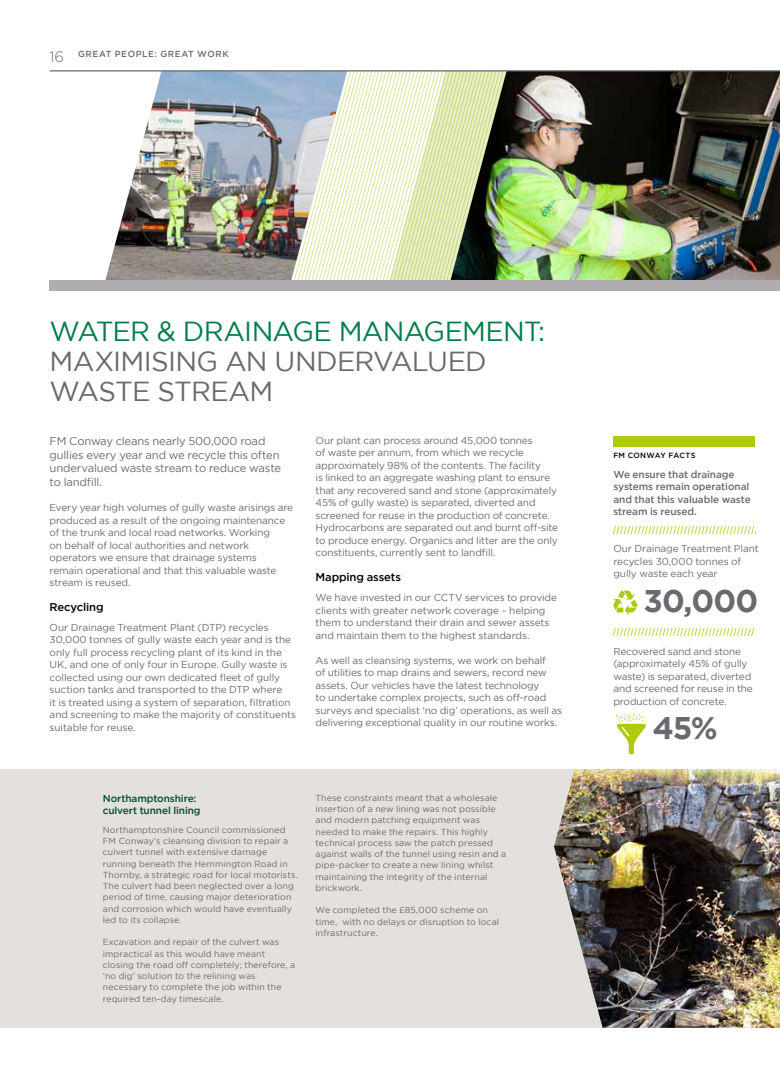
<style>
.page{position:relative;width:780px;height:1081px;background:#fff}
.page>*{position:absolute;margin:0;border:0;box-sizing:border-box;transform-origin:0 0}
.t1{font:700 31.25px "Gotham";letter-spacing:-.025em;color:#6b696d}
.t2{font:27.5px/30px "Gotham";letter-spacing:-.025em;color:#6b696d}
.t3{font:27.5px "Gotham";letter-spacing:-.03em;color:#007e48}
.t4{font:300 15px "Gotham";color:#6b696d}
.t5{font:11.25px/13.8px "Gotham";letter-spacing:-.015em;color:#6b696d}
.t6{font:500 11.25px "Gotham";letter-spacing:-.015em;color:#000}
.t7{font:10px/12.5px "Gotham";letter-spacing:-.01em;color:#6b696d}
.t8{font:500 10px/12.5px "Gotham";letter-spacing:-.01em;color:#6b696d}
.t9{font:500 10px/12.5px "Gotham";letter-spacing:-.01em;color:#004d2a}
.t10{font:8.75px/11.2px "Gotham";letter-spacing:.01em;color:#6b696d}
.t11{font:500 8.75px "Gotham";letter-spacing:.07em;color:#6b696d}
.t12{font:500 7.5px "Gotham";letter-spacing:.04em;color:#000}
</style>
<div class="page">
<svg style="left:613px;top:526px;width:142px;height:7px"></svg>
<svg style="left:613px;top:628px;width:141px;height:7px"></svg>
<svg style="left:61px;top:71px;width:329px;height:209px"></svg>
<img style="left:506px;top:71px;width:274px;height:209px">
<div style="left:613px;top:436px;width:142px;height:10px;background:#afca0b"></div>
<svg style="left:390px;top:71px;width:116px;height:209px;background:#b9c29a"></svg>
<svg style="left:613px;top:590px;width:24px;height:25px"></svg>
<svg style="left:615px;top:714px;width:31px;height:40px"></svg>
<div style="left:0;top:769px;width:780px;height:259px;background:#e3e0de"></div>
<img style="left:554px;top:769px;width:226px;height:259px">
<img style="left:105px;top:71px;width:242px;height:209px">
<div style="left:50px;top:280px;width:730px;height:11px;background:#b1acaf"></div>
<hr style="left:50px;top:70px;width:730px;height:1px;background:#6b696d">
<h3 class="t4" style="left:50px;top:47px;width:16px">16</h3>
<p class="t11" style="left:78px;top:48px;width:152px">GREAT PEOPLE: GREAT WORK</p>
<h2 class="t3" style="left:50px;top:314px;width:497px">WATER &amp; DRAINAGE MANAGEMENT:</h2>
<h2 class="t2" style="left:50px;top:346px;width:438px">MAXIMISING AN UNDERVALUED<br>WASTE STREAM</h2>
<p class="t5" style="left:50px;top:434px;width:233px">FM Conway cleans nearly 500,000 road gullies every year and we recycle this often undervalued waste stream to reduce waste to landfill.</p>
<p class="t7" style="left:50px;top:501px;width:245px">Every year high volumes of gully waste arisings are produced as a result of the ongoing maintenance of the trunk and local road networks. Working<br>on behalf of local authorities and network operators we ensure that drainage systems<br>remain operational and that this valuable waste stream is reused.</p>
<p class="t6" style="left:50px;top:600px;width:55px">Recycling</p>
<p class="t7" style="left:50px;top:621px;width:248px">Our Drainage Treatment Plant (DTP) recycles 30,000 tonnes of gully waste each year and is the only full process recycling plant of its kind in the UK, and one of only four in Europe. Gully waste is collected using our own dedicated fleet of gully suction tanks and transported to the DTP where<br>it is treated using a system of separation, filtration and screening to make the majority of constituents suitable for reuse.</p>
<p class="t7" style="left:315px;top:434px;width:244px">Our plant can process around 45,000 tonnes<br>of waste per annum, from which we recycle approximately 98% of the contents. The facility<br>is linked to an aggregate washing plant to ensure that any recovered sand and stone (approximately 45% of gully waste) is separated, diverted and screened for reuse in the production of concrete.<br>Hydrocarbons are separated out and burnt off-site to produce energy. Organics and litter are the only constituents, currently sent to landfill.</p>
<p class="t6" style="left:315px;top:570px;width:87px">Mapping assets</p>
<p class="t7" style="left:315px;top:591px;width:243px">We have invested in our CCTV services to provide clients with greater network coverage – helping them to understand their drain and sewer assets and maintain them to the highest standards.</p>
<p class="t7" style="left:315px;top:653px;width:248px">As well as cleansing systems, we work on behalf<br>of utilities to map drains and sewers, record new assets. Our vehicles have the latest technology<br>to undertake complex projects, such as off-road surveys and specialist ‘no dig’ operations, as well as delivering exceptional quality in our routine works.</p>
<p class="t9" style="left:103px;top:792px;width:99px">Northamptonshire: culvert tunnel lining</p>
<p class="t10" style="left:103px;top:824px;width:196px">Northamptonshire Council commissioned FM Conway’s cleansing division to repair a culvert tunnel with extensive damage running beneath the Hemmington Road in Thornby, a strategic road for local motorists.<br>The culvert had been neglected over a long period of time, causing major deterioration and corrosion which would have eventually led to its collapse.</p>
<p class="t10" style="left:103px;top:936px;width:194px">Excavation and repair of the culvert was impractical as this would have meant closing the road off completely; therefore, a ‘no dig’ solution to the relining was necessary to complete the job within the required ten-day timescale.</p>
<p class="t10" style="left:315px;top:792px;width:192px">These constraints meant that a wholesale insertion of a new lining was not possible and modern patching equipment was needed to make the repairs. This highly technical process saw the patch pressed against walls of the tunnel using resin and a pipe-packer to create a new lining whilst maintaining the integrity of the internal brickwork.</p>
<p class="t10" style="left:315px;top:904px;width:185px">We completed the £85,000 scheme on time, with no delays or disruption to local infrastructure.</p>
<p class="t12" style="left:613px;top:450px;width:84px">FM CONWAY FACTS</p>
<p class="t8" style="left:613px;top:468px;width:139px">We ensure that drainage systems remain operational and that this valuable waste stream is reused.</p>
<p class="t7" style="left:613px;top:542px;width:147px">Our Drainage Treatment Plant recycles 30,000 tonnes of gully waste each year</p>
<h1 class="t1" style="left:643px;top:581px;width:116px">30,000</h1>
<p class="t7" style="left:613px;top:645px;width:141px">Recovered sand and stone (approximately 45% of gully waste) is separated, diverted and screened for reuse in the production of concrete.</p>
<h1 class="t1" style="left:652px;top:707px;width:67px">45%</h1>
</div>
